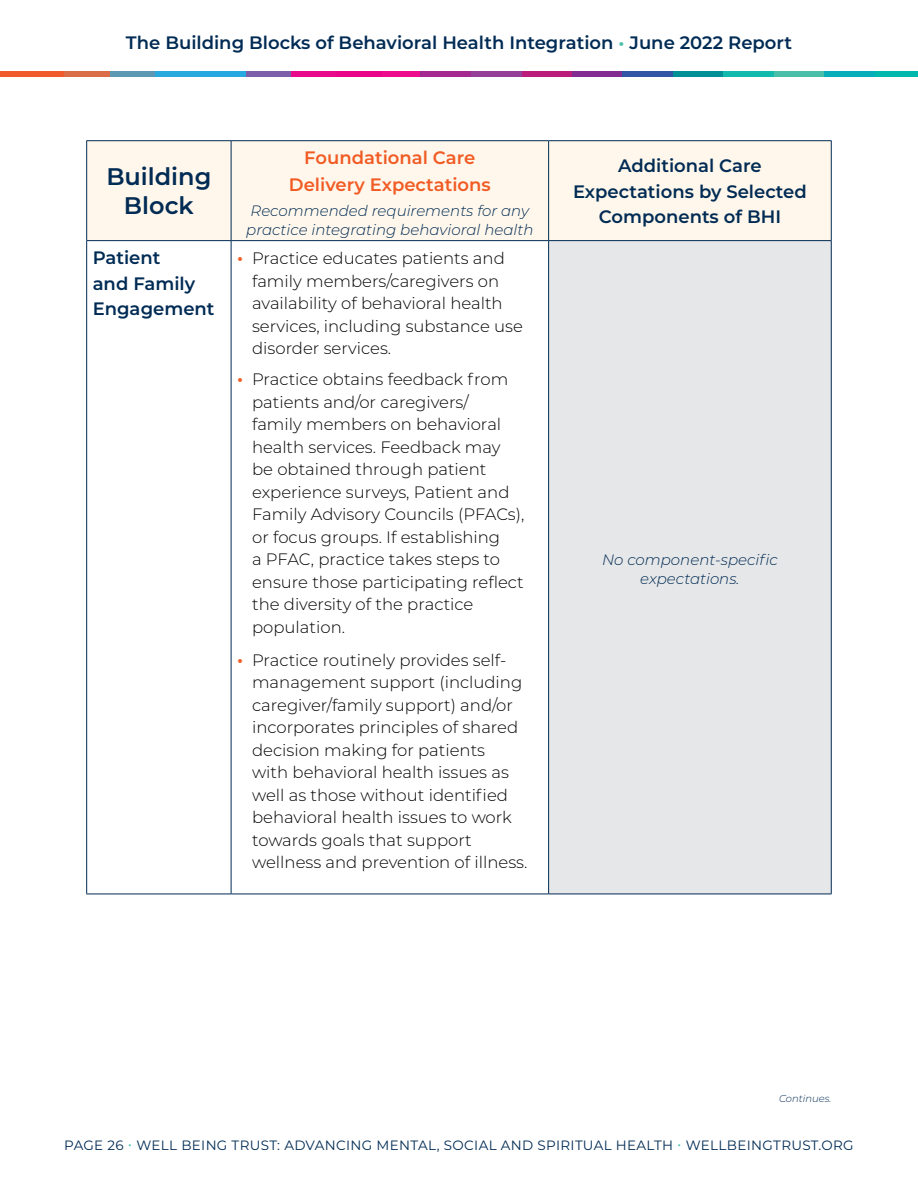
<style>
.page{position:relative;width:918px;height:1188px;background:#fff}
.page>*{position:absolute;margin:0;border:0;box-sizing:border-box;transform-origin:0 0}
.t1{font:600 24px/28.5px "Montserrat";color:#002b54;text-align:center}
.t2{font:600 18px/25.5px "Montserrat";color:#002b54;text-align:center}
.t3{font:600 18px/27px "Montserrat";color:#f15b24;text-align:center}
.t4{font:300 16.5px/22.5px "Montserrat";color:#000}
.t5{font:italic 300 15px/18.8px "Montserrat";color:#002b54}
.t6{font:13.5px "Montserrat";letter-spacing:.025em;color:#002b54}
.t7{font:italic 300 10.05px "Montserrat";color:#002b54}
.s1{color:#4dc0aa}
.s2{font-weight:600;font-size:18px;color:#f15b24}
</style>
<div class="page">
<div style="left:381px;top:71px;width:40px;height:5px;background:#ec0c8c"></div>
<div style="left:336px;top:71px;width:45px;height:5px;background:#e8058a"></div>
<div style="left:290px;top:71px;width:46px;height:5px;background:#e80a8b"></div>
<div style="left:245px;top:71px;width:45px;height:5px;background:#7d5ea8"></div>
<div style="left:200px;top:71px;width:45px;height:5px;background:#25a9e0"></div>
<div style="left:154px;top:71px;width:46px;height:5px;background:#27aadd"></div>
<div style="left:109px;top:71px;width:45px;height:5px;background:#5c97b3"></div>
<div style="left:64px;top:71px;width:45px;height:5px;background:#db6e49"></div>
<div style="left:18px;top:71px;width:46px;height:5px;background:#f15a2b"></div>
<div style="left:0;top:71px;width:18px;height:5px;background:#f15a2b"></div>
<div style="left:874px;top:71px;width:44px;height:5px;background:#00b9ac"></div>
<div style="left:824px;top:71px;width:50px;height:5px;background:#06aeb9"></div>
<div style="left:773px;top:71px;width:51px;height:5px;background:#49bfaa"></div>
<div style="left:723px;top:71px;width:50px;height:5px;background:#11baad"></div>
<div style="left:672px;top:71px;width:51px;height:5px;background:#028f95"></div>
<div style="left:622px;top:71px;width:50px;height:5px;background:#3355a6"></div>
<div style="left:572px;top:71px;width:50px;height:5px;background:#822b90"></div>
<div style="left:521px;top:71px;width:51px;height:5px;background:#ba1e7a"></div>
<div style="left:471px;top:71px;width:50px;height:5px;background:#954098"></div>
<div style="left:420px;top:71px;width:51px;height:5px;background:#a42990"></div>
<div style="left:87px;top:141px;width:744px;height:99px;background:#fff7eb"></div>
<div style="left:549px;top:241px;width:282px;height:653px;background:#e6e7e8"></div>
<hr style="left:86px;top:140px;width:145px;height:1px;background:#002b54">
<hr style="left:86px;top:141px;width:1px;height:99px;background:#002b54">
<hr style="left:231px;top:140px;width:318px;height:1px;background:#002b54">
<hr style="left:231px;top:141px;width:1px;height:99px;background:#002b54">
<hr style="left:549px;top:140px;width:283px;height:1px;background:#002b54">
<hr style="left:548px;top:141px;width:1px;height:99px;background:#002b54">
<hr style="left:831px;top:141px;width:1px;height:99px;background:#002b54">
<hr style="left:86px;top:240px;width:145px;height:1px;background:#002b54">
<hr style="left:231px;top:240px;width:318px;height:1px;background:#002b54">
<hr style="left:549px;top:240px;width:283px;height:1px;background:#002b54">
<hr style="left:86px;top:241px;width:1px;height:653px;background:#002b54">
<hr style="left:231px;top:241px;width:1px;height:653px;background:#002b54">
<hr style="left:548px;top:241px;width:1px;height:653px;background:#002b54">
<hr style="left:831px;top:241px;width:1px;height:653px;background:#002b54">
<hr style="left:86px;top:894px;width:145px;height:1px;background:#002b54">
<hr style="left:231px;top:894px;width:318px;height:1px;background:#002b54">
<hr style="left:549px;top:894px;width:283px;height:1px;background:#002b54">
<p class="t2" style="left:126px;top:29px;width:668px">The Building Blocks of Behavioral Health Integration <span class="s1">•</span> June 2022 Report</p>
<h1 class="t1" style="left:106px;top:161px;width:107px">Building<br>Block</h1>
<p class="t3" style="left:289px;top:143px;width:203px">Foundational Care<br>Delivery Expectations</p>
<p class="t5" style="left:246px;top:201px;width:289px">Recommended requirements for any practice integrating behavioral health</p>
<p class="t2" style="left:93px;top:244px;width:123px;text-align:left">Patient<br>and Family<br>Engagement</p>
<p class="t4" style="left:252px;top:246px;width:272px;text-indent:-15px"><span class="s2">•</span> Practice educates patients and family members/caregivers on availability of behavioral health services, including substance use disorder services.</p>
<p class="t4" style="left:252px;top:368px;width:274px;text-indent:-15px"><span class="s2">•</span> Practice obtains feedback from patients and/or caregivers/<br>family members on behavioral health services. Feedback may be obtained through patient experience surveys, Patient and<br>Family Advisory Councils (PFACs), or focus groups. If establishing<br>a PFAC, practice takes steps to ensure those participating reflect the diversity of the practice population.</p>
<p class="t4" style="left:252px;top:648px;width:277px;text-indent:-15px"><span class="s2">•</span> Practice routinely provides self&shy;management support (including caregiver/family support) and/or incorporates principles of shared decision making for patients<br>with behavioral health issues as well as those without identified behavioral health issues to work towards goals that support wellness and prevention of illness.</p>
<p class="t2" style="left:573px;top:152px;width:235px">Additional Care<br>Expectations by Selected<br>Components of BHI</p>
<p class="t5" style="left:602px;top:550px;width:177px;text-align:center">No component-specific expectations.</p>
<p class="t7" style="left:779px;top:1091px;width:54px">Continues.</p>
<p class="t6" style="left:64px;top:1136px;width:791px">PAGE 26 <span class="s1">•</span> WELL BEING TRUST: ADVANCING MENTAL, SOCIAL AND SPIRITUAL HEALTH <span class="s1">•</span> WELLBEINGTRUST.ORG</p>
</div>
